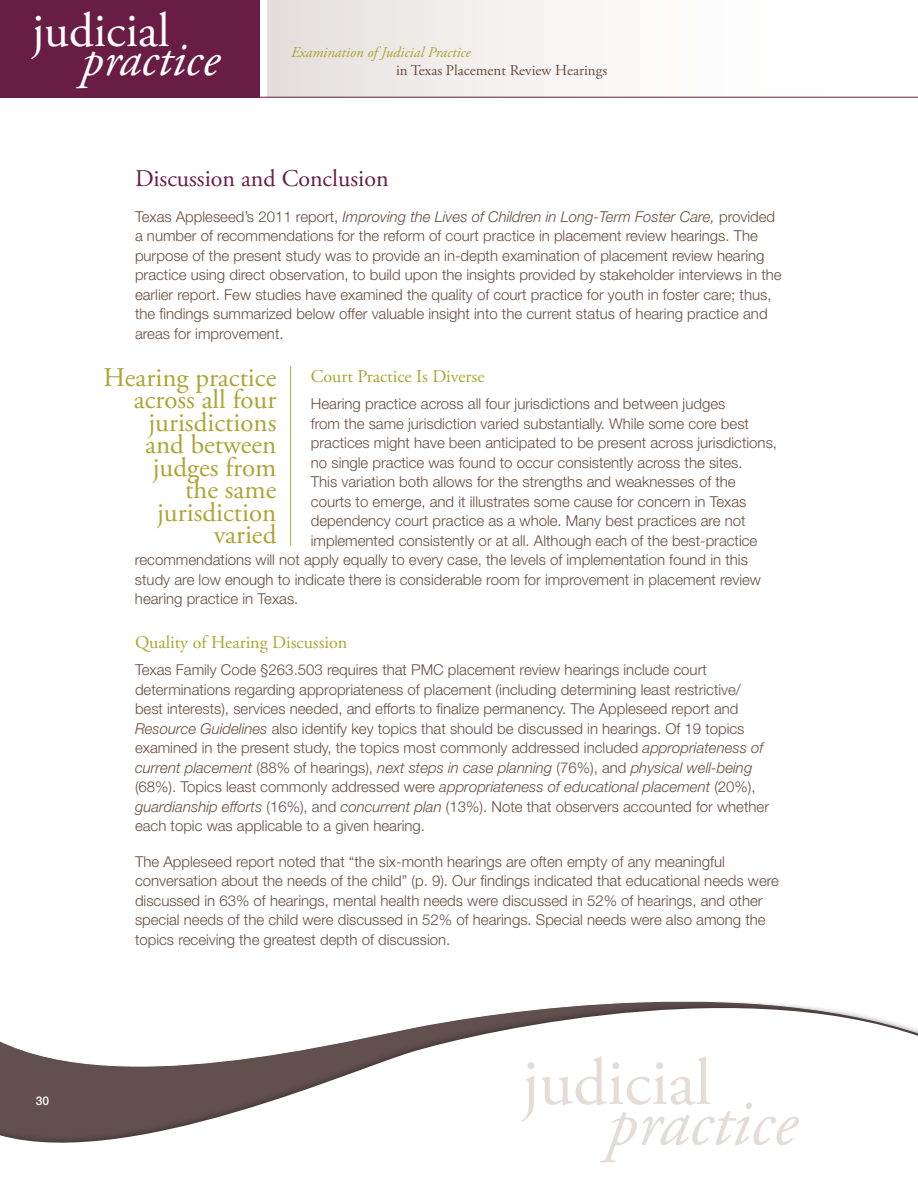
<style>
.page{position:relative;width:918px;height:1188px;background:#fff}
.page>*{position:absolute;margin:0;border:0;box-sizing:border-box;transform-origin:0 0}
.t1{font:italic 68.1px "Adobe Garamond Pro";color:#e4dcd7}
.t2{font:66.75px "Adobe Garamond Pro";color:#e4dcd7}
.t3{font:italic 49.5px "Adobe Garamond Pro";color:#fff}
.t4{font:48.45px "Adobe Garamond Pro";color:#fff}
.t5{font:27px/22.5px "Adobe Garamond Pro";color:#aca535;text-align:right}
.t6{font:24px "Adobe Garamond Pro";color:#691d45}
.t7{font:18px "Adobe Garamond Pro";color:#aca535}
.t8{font:300 15px/19.5px "Helvetica Neue LT Std";color:#674e3f}
.t9{font:15px "Adobe Garamond Pro";color:#674e3f}
.t10{font:italic 15px "Adobe Garamond Pro";color:#aca535}
.t11{font:500 12px "Helvetica Neue LT Std";color:#fff}
.s1{font-style:italic}
</style>
<div class="page">
<div style="left:268px;top:0;width:596px;height:98px;background:linear-gradient(to right,#e6e1de,#fff)"></div>
<svg style="left:0;top:1001px;width:917px;height:142px"></svg>
<div style="left:0;top:0;width:260px;height:97px;background:#691d45"></div>
<hr style="left:0;top:97px;width:918px;height:1px;background:#691d45">
<hr style="left:290px;top:366px;width:1px;height:179px;background:#aca535">
<h3 class="t4" style="left:32px;top:2px;width:139px">judicial</h3>
<h3 class="t3" style="left:82px;top:30px;width:139px">practice</h3>
<p class="t10" style="left:291px;top:44px;width:181px">Examination of Judicial Practice</p>
<p class="t9" style="left:396px;top:62px;width:213px">in Texas Placement Review Hearings</p>
<p class="t11" style="left:36px;top:1094px;width:15px">30</p>
<h3 class="t6" style="left:135px;top:164px;width:255px">Discussion and Conclusion</h3>
<p class="t8" style="left:135px;top:206px;width:648px">Texas Appleseed’s 2011 report, <span class="s1">Improving the Lives of Children in Long-Term Foster Care,</span> provided a number of recommendations for the reform of court practice in placement review hearings. The purpose of the present study was to provide an in-depth examination of placement review hearing practice using direct observation, to build upon the insights provided by stakeholder interviews in the earlier report. Few studies have examined the quality of court practice for youth in foster care; thus, the findings summarized below offer valuable insight into the current status of hearing practice and areas for improvement.</p>
<p class="t7" style="left:311px;top:365px;width:175px">Court Practice Is Diverse</p>
<p class="t8" style="left:311px;top:394px;width:416px">Hearing practice across all four jurisdictions and between judges</p>
<p class="t8" style="left:311px;top:413px;width:440px">from the same jurisdiction varied substantially. While some core best</p>
<p class="t8" style="left:311px;top:433px;width:468px">practices might have been anticipated to be present across jurisdictions,</p>
<p class="t8" style="left:311px;top:452px;width:433px">no single practice was found to occur consistently across the sites.</p>
<p class="t8" style="left:311px;top:472px;width:426px">This variation both allows for the strengths and weaknesses of the</p>
<p class="t8" style="left:311px;top:491px;width:437px">courts to emerge, and it illustrates some cause for concern in Texas</p>
<p class="t8" style="left:311px;top:511px;width:436px">dependency court practice as a whole. Many best practices are not</p>
<p class="t8" style="left:311px;top:530px;width:448px">implemented consistently or at all. Although each of the best-practice</p>
<p class="t8" style="left:135px;top:550px;width:614px">recommendations will not apply equally to every case, the levels of implementation found in this</p>
<p class="t8" style="left:135px;top:569px;width:628px">study are low enough to indicate there is considerable room for improvement in placement review</p>
<p class="t8" style="left:135px;top:589px;width:165px">hearing practice in Texas.</p>
<p class="t7" style="left:135px;top:631px;width:214px">Quality of Hearing Discussion</p>
<p class="t8" style="left:135px;top:660px;width:636px">Texas Family Code §263.503 requires that PMC placement review hearings include court determinations regarding appropriateness of placement (including determining least restrictive/ best interests), services needed, and efforts to finalize permanency. The Appleseed report and <span class="s1">Resource Guidelines</span> also identify key topics that should be discussed in hearings. Of 19 topics examined in the present study, the topics most commonly addressed included <span class="s1">appropriateness of current placement</span> (88% of hearings), <span class="s1">next steps in case planning</span> (76%), and <span class="s1">physical well-being </span>(68%). Topics least commonly addressed were <span class="s1">appropriateness of educational placement</span> (20%), <span class="s1">guardianship efforts</span> (16%), and <span class="s1">concurrent plan</span> (13%). Note that observers accounted for whether each topic was applicable to a given hearing.</p>
<p class="t8" style="left:135px;top:851px;width:646px">The Appleseed report noted that “the six-month hearings are often empty of any meaningful conversation about the needs of the child” (p. 9). Our findings indicated that educational needs were discussed in 63% of hearings, mental health needs were discussed in 52% of hearings, and other special needs of the child were discussed in 52% of hearings. Special needs were also among the topics receiving the greatest depth of discussion.</p>
<h3 class="t5" style="left:104px;top:367px;width:174px">Hearing practice across all four jurisdictions and between judges from<br>the same jurisdiction varied</h3>
<h2 class="t2" style="left:522px;top:1043px;width:191px">judicial</h2>
<h1 class="t1" style="left:607px;top:1082px;width:191px">practice</h1>
</div>
